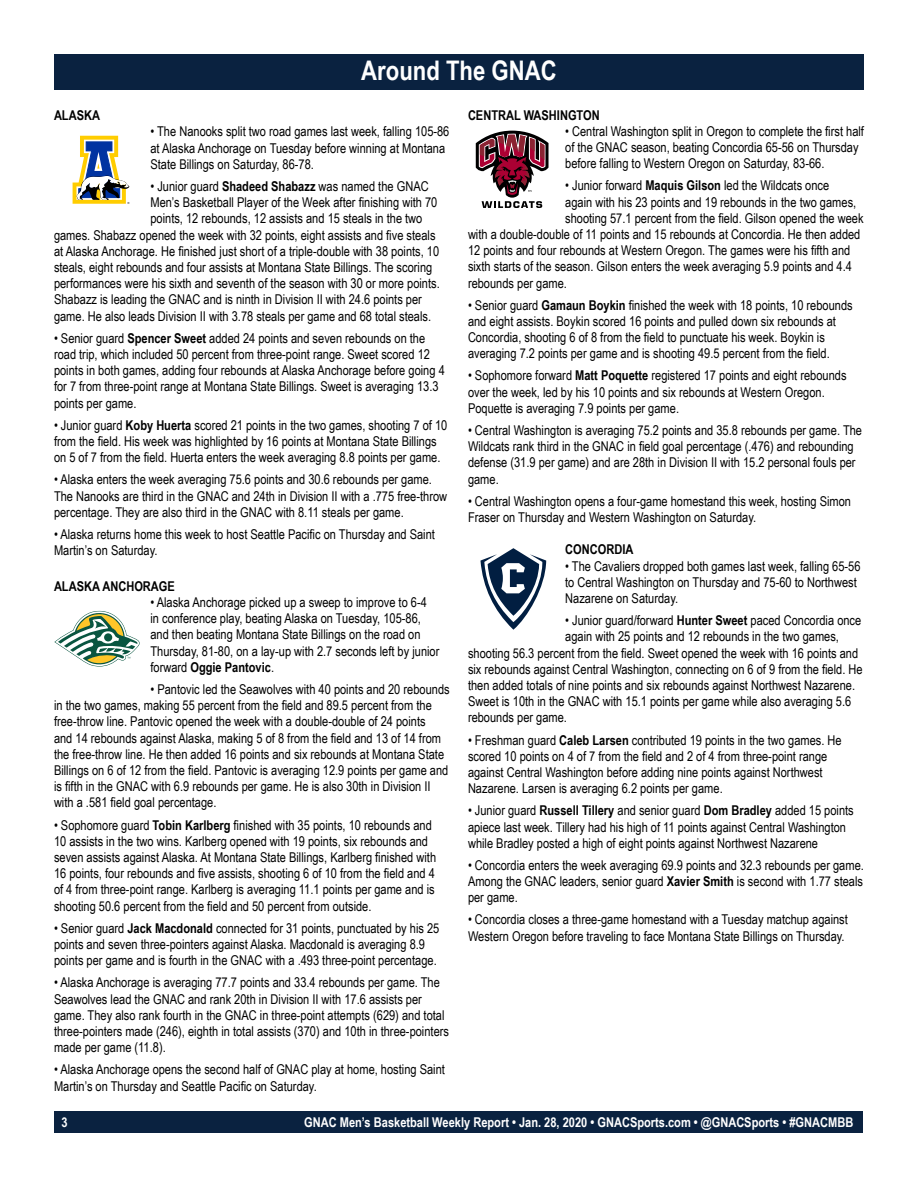
<style>
.page{position:relative;width:918px;height:1188px;background:#fff}
.page>*{position:absolute;margin:0;border:0;box-sizing:border-box;transform-origin:0 0}
.t1{font:700 27px "Arial Narrow";color:#fff}
.t2{font:13.5px/16.2px "Arial Narrow";color:#000}
.t3{font:700 13.5px "Arial Narrow";color:#fff}
.t4{font:700 13.5px "Arial Narrow";color:#000}
.t5{font:2.85px "Helvetica";color:#000}
.s1{font-weight:700}
</style>
<div class="page">
<div style="left:55px;top:1111px;width:808px;height:22px;background:#0a2240"></div>
<svg style="left:73px;top:136px;width:56px;height:68px"></svg>
<svg style="left:475px;top:130px;width:74px;height:78px"></svg>
<svg style="left:480px;top:548px;width:66px;height:82px"></svg>
<div style="left:54px;top:54px;width:810px;height:36px;background:#0a2240"></div>
<svg style="left:54px;top:611px;width:86px;height:56px"></svg>
<div style="left:104px;top:633px;width:8px;height:9px;background:#095540;border-radius:50%"></div>
<h1 class="t1" style="left:361px;top:50px;width:197px">Around The GNAC</h1>
<p class="t4" style="left:54px;top:105px;width:48px">ALASKA</p>
<p class="t2" style="left:150px;top:123px;width:301px">• The Nanooks split two road games last week, falling 105-86 at Alaska Anchorage on Tuesday before winning at Montana<br>State Billings on Saturday, 86-78.</p>
<p class="t2" style="left:150px;top:178px;width:280px">• Junior guard <span class="s1">Shadeed Shabazz</span> was named the GNAC</p>
<p class="t2" style="left:150px;top:194px;width:288px">Men’s Basketball Player of the Week after finishing with 70</p>
<p class="t2" style="left:150px;top:210px;width:274px">points, 12 rebounds, 12 assists and 15 steals in the two</p>
<p class="t2" style="left:54px;top:226px;width:383px">games. Shabazz opened the week with 32 points, eight assists and five steals</p>
<p class="t2" style="left:54px;top:242px;width:387px">at Alaska Anchorage. He finished just short of a triple-double with 38 points, 10</p>
<p class="t2" style="left:54px;top:259px;width:380px">steals, eight rebounds and four assists at Montana State Billings. The scoring</p>
<p class="t2" style="left:54px;top:275px;width:387px">performances were his sixth and seventh of the season with 30 or more points.</p>
<p class="t2" style="left:54px;top:291px;width:369px">Shabazz is leading the GNAC and is ninth in Division II with 24.6 points per</p>
<p class="t2" style="left:54px;top:307px;width:379px">game. He also leads Division II with 3.78 steals per game and 68 total steals.</p>
<p class="t2" style="left:54px;top:329px;width:392px">• Senior guard <span class="s1">Spencer Sweet</span> added 24 points and seven rebounds on the road trip, which included 50 percent from three-point range. Sweet scored 12 points in both games, adding four rebounds at Alaska Anchorage before going 4 for 7 from three-point range at Montana State Billings. Sweet is averaging 13.3 points per game.</p>
<p class="t2" style="left:54px;top:416px;width:395px">• Junior guard <span class="s1">Koby Huerta</span> scored 21 points in the two games, shooting 7 of 10 from the field. His week was highlighted by 16 points at Montana State Billings on 5 of 7 from the field. Huerta enters the week averaging 8.8 points per game.</p>
<p class="t2" style="left:54px;top:471px;width:395px">• Alaska enters the week averaging 75.6 points and 30.6 rebounds per game.<br>The Nanooks are third in the GNAC and 24th in Division II with a .775 free-throw percentage. They are also third in the GNAC with 8.11 steals per game.</p>
<p class="t2" style="left:54px;top:526px;width:382px">• Alaska returns home this week to host Seattle Pacific on Thursday and Saint<br>Martin’s on Saturday.</p>
<p class="t5" style="left:127px;top:200px;width:4px">®</p>
<p class="t4" style="left:54px;top:576px;width:122px">ALASKA ANCHORAGE</p>
<p class="t2" style="left:150px;top:594px;width:291px">• Alaska Anchorage picked up a sweep to improve to 6-4<br>in conference play, beating Alaska on Tuesday, 105-86, and then beating Montana State Billings on the road on Thursday, 81-80, on a lay-up with 2.7 seconds left by junior forward <span class="s1">Oggie Pantovic</span>.</p>
<p class="t2" style="left:54px;top:681px;width:397px;text-indent:96px">• Pantovic led the Seawolves with 40 points and 20 rebounds in the two games, making 55 percent from the field and 89.5 percent from the free-throw line. Pantovic opened the week with a double-double of 24 points<br>and 14 rebounds against Alaska, making 5 of 8 from the field and 13 of 14 from the free-throw line. He then added 16 points and six rebounds at Montana State Billings on 6 of 12 from the field. Pantovic is averaging 12.9 points per game and is fifth in the GNAC with 6.9 rebounds per game. He is also 30th in Division II with a .581 field goal percentage.</p>
<p class="t2" style="left:54px;top:816px;width:384px">• Sophomore guard <span class="s1">Tobin Karlberg</span> finished with 35 points, 10 rebounds and 10 assists in the two wins. Karlberg opened with 19 points, six rebounds and seven assists against Alaska. At Montana State Billings, Karlberg finished with 16 points, four rebounds and five assists, shooting 6 of 10 from the field and 4 of 4 from three-point range. Karlberg is averaging 11.1 points per game and is shooting 50.6 percent from the field and 50 percent from outside.</p>
<p class="t2" style="left:54px;top:919px;width:387px">• Senior guard <span class="s1">Jack Macdonald</span> connected for 31 points, punctuated by his 25 points and seven three-pointers against Alaska. Macdonald is averaging 8.9 points per game and is fourth in the GNAC with a .493 three-point percentage.</p>
<p class="t2" style="left:54px;top:974px;width:397px">• Alaska Anchorage is averaging 77.7 points and 33.4 rebounds per game. The Seawolves lead the GNAC and rank 20th in Division II with 17.6 assists per game. They also rank fourth in the GNAC in three-point attempts (629) and total three-pointers made (246), eighth in total assists (370) and 10th in three-pointers made per game (11.8).</p>
<p class="t2" style="left:54px;top:1061px;width:392px">• Alaska Anchorage opens the second half of GNAC play at home, hosting Saint<br>Martin’s on Thursday and Seattle Pacific on Saturday.</p>
<p class="t4" style="left:468px;top:105px;width:133px">CENTRAL WASHINGTON</p>
<p class="t2" style="left:565px;top:122px;width:300px">• Central Washington split in Oregon to complete the first half of the GNAC season, beating Concordia 65-56 on Thursday before falling to Western Oregon on Saturday, 83-66.</p>
<p class="t2" style="left:565px;top:177px;width:266px">• Junior forward <span class="s1">Maquis Gilson</span> led the Wildcats once</p>
<p class="t2" style="left:565px;top:193px;width:293px">again with his 23 points and 19 rebounds in the two games,</p>
<p class="t2" style="left:565px;top:209px;width:300px">shooting 57.1 percent from the field. Gilson opened the week</p>
<p class="t2" style="left:468px;top:226px;width:394px">with a double-double of 11 points and 15 rebounds at Concordia. He then added</p>
<p class="t2" style="left:468px;top:242px;width:384px">12 points and four rebounds at Western Oregon. The games were his fifth and</p>
<p class="t2" style="left:468px;top:258px;width:386px">sixth starts of the season. Gilson enters the week averaging 5.9 points and 4.4</p>
<p class="t2" style="left:468px;top:274px;width:101px">rebounds per game.</p>
<p class="t2" style="left:468px;top:296px;width:386px">• Senior guard <span class="s1">Gamaun Boykin</span> finished the week with 18 points, 10 rebounds and eight assists. Boykin scored 16 points and pulled down six rebounds at Concordia, shooting 6 of 8 from the field to punctuate his week. Boykin is averaging 7.2 points per game and is shooting 49.5 percent from the field.</p>
<p class="t2" style="left:468px;top:367px;width:380px">• Sophomore forward <span class="s1">Matt Poquette</span> registered 17 points and eight rebounds over the week, led by his 10 points and six rebounds at Western Oregon.<br>Poquette is averaging 7.9 points per game.</p>
<p class="t2" style="left:468px;top:422px;width:396px">• Central Washington is averaging 75.2 points and 35.8 rebounds per game. The Wildcats rank third in the GNAC in field goal percentage (.476) and rebounding defense (31.9 per game) and are 28th in Division II with 15.2 personal fouls per game.</p>
<p class="t2" style="left:468px;top:493px;width:385px">• Central Washington opens a four-game homestand this week, hosting Simon<br>Fraser on Thursday and Western Washington on Saturday.</p>
<p class="t4" style="left:565px;top:539px;width:70px">CONCORDIA</p>
<p class="t2" style="left:565px;top:557px;width:297px">• The Cavaliers dropped both games last week, falling 65-56 to Central Washington on Thursday and 75-60 to Northwest<br>Nazarene on Saturday.</p>
<p class="t2" style="left:565px;top:612px;width:298px">• Junior guard/forward <span class="s1">Hunter Sweet</span> paced Concordia once</p>
<p class="t2" style="left:565px;top:628px;width:275px">again with 25 points and 12 rebounds in the two games,</p>
<p class="t2" style="left:468px;top:644px;width:392px">shooting 56.3 percent from the field. Sweet opened the week with 16 points and</p>
<p class="t2" style="left:468px;top:660px;width:396px">six rebounds against Central Washington, connecting on 6 of 9 from the field. He</p>
<p class="t2" style="left:468px;top:677px;width:389px">then added totals of nine points and six rebounds against Northwest Nazarene.</p>
<p class="t2" style="left:468px;top:693px;width:385px">Sweet is 10th in the GNAC with 15.1 points per game while also averaging 5.6</p>
<p class="t2" style="left:468px;top:709px;width:101px">rebounds per game.</p>
<p class="t2" style="left:468px;top:731px;width:375px">• Freshman guard <span class="s1">Caleb Larsen</span> contributed 19 points in the two games. He scored 10 points on 4 of 7 from the field and 2 of 4 from three-point range against Central Washington before adding nine points against Northwest Nazarene. Larsen is averaging 6.2 points per game.</p>
<p class="t2" style="left:468px;top:802px;width:387px">• Junior guard <span class="s1">Russell Tillery</span> and senior guard <span class="s1">Dom Bradley</span> added 15 points apiece last week. Tillery had his high of 11 points against Central Washington while Bradley posted a high of eight points against Northwest Nazarene</p>
<p class="t2" style="left:468px;top:857px;width:397px;text-align:justify">• Concordia enters the week averaging 69.9 points and 32.3 rebounds per game.<br>Among the GNAC leaders, senior guard <span class="s1">Xavier Smith</span> is second with 1.77 steals per game.</p>
<p class="t2" style="left:468px;top:911px;width:381px">• Concordia closes a three-game homestand with a Tuesday matchup against<br>Western Oregon before traveling to face Montana State Billings on Thursday.</p>
<p class="t3" style="left:61px;top:1112px;width:8px">3</p>
<p class="t3" style="left:304px;top:1112px;width:551px">GNAC Men’s Basketball Weekly Report • Jan. 28, 2020 • GNACSports.com • @GNACSports • #GNACMBB</p>
</div>
